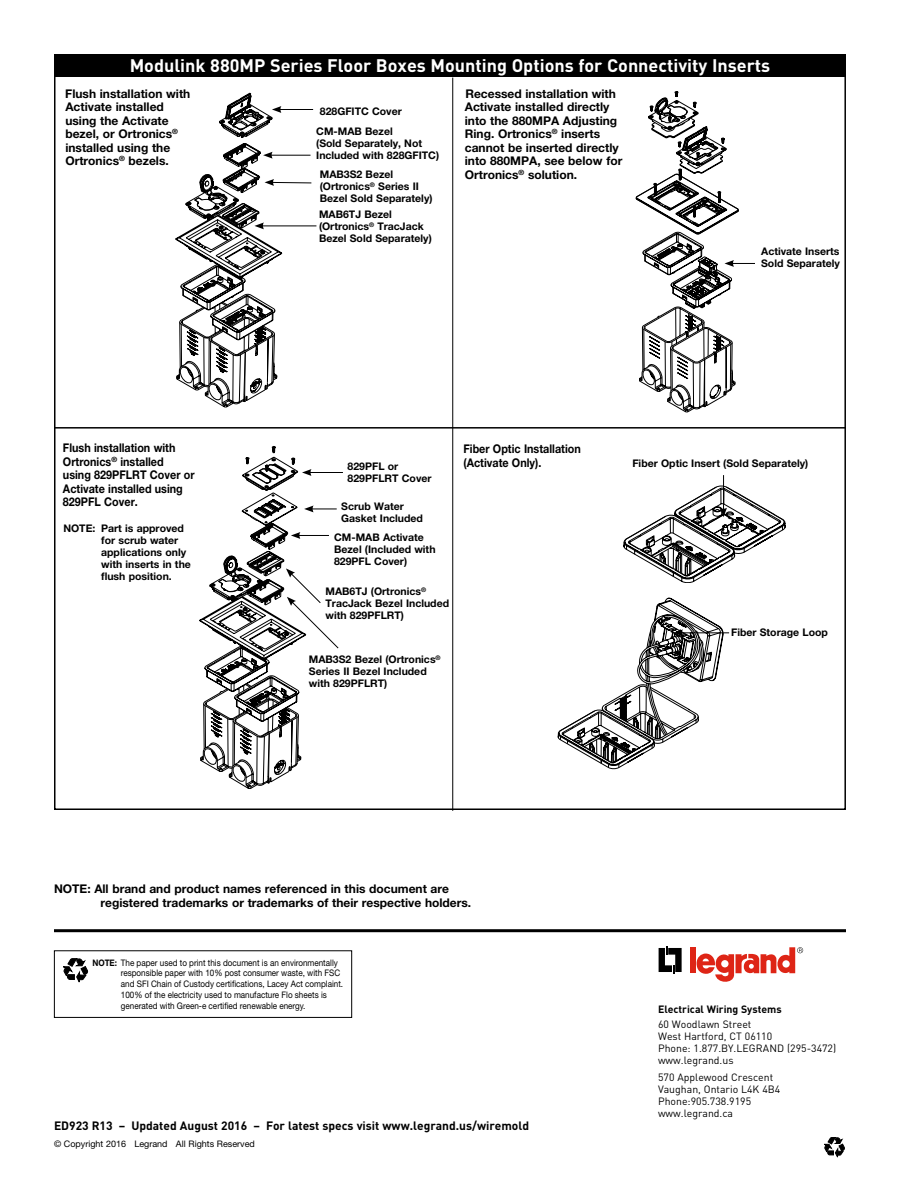
<style>
.page{position:relative;width:918px;height:1188px;background:#fff}
.page>*{position:absolute;margin:0;border:0;box-sizing:border-box;transform-origin:0 0}
.t1{font:700 18px "DIN Pro";color:#fff}
.t2{font:700 12px/13.5px "Helvetica Neue";color:#000}
.t3{font:700 12px/13.5px "Helvetica Neue";color:#000;scale:.9 1}
.t4{font:700 12px "DIN Pro";color:#000}
.t5{font:700 10.5px/12px "Helvetica Neue";color:#000}
.t6{font:10.5px/12px "DIN Pro";color:#000}
.t7{font:700 10.5px "DIN Pro";color:#000}
.t8{font:9px/10.8px "Helvetica Neue";color:#000;scale:.9 1}
.t9{font:9px "Helvetica Neue";color:#000}
.s1{font-weight:700}
</style>
<div class="page">
<div style="left:54px;top:54px;width:792px;height:23px;background:#000"></div>
<hr style="left:279px;top:109px;width:34px;height:1px;background:#000">
<hr style="left:262px;top:226px;width:54px;height:1px;background:#000">
<svg style="left:636px;top:91px;width:119px;height:321px"></svg>
<hr style="left:309px;top:472px;width:34px;height:1px;background:#000">
<svg style="left:199px;top:446px;width:140px;height:343px"></svg>
<hr style="left:54px;top:427px;width:792px;height:2px;background:#000">
<hr style="left:723px;top:475px;width:1px;height:35px;background:#000">
<svg style="left:624px;top:486px;width:162px;height:97px"></svg>
<hr style="left:681px;top:632px;width:48px;height:1px;background:#000">
<svg style="left:558px;top:598px;width:165px;height:171px"></svg>
<svg style="left:175px;top:93px;width:137px;height:315px"></svg>
<hr style="left:452px;top:78px;width:1px;height:733px;background:#000">
<hr style="left:54px;top:929px;width:792px;height:3px;background:#000">
<svg style="left:824px;top:1138px;width:20px;height:19px"></svg>
<svg style="left:659px;top:946px;width:23px;height:28px"></svg>
<div style="left:690px;top:947px;width:6px;height:26px;background:#de2516"></div>
<svg style="left:697px;top:947px;width:106px;height:35px"></svg>
<div style="left:54px;top:950px;width:298px;height:68px;border:1px solid #000"></div>
<svg style="left:63px;top:959px;width:25px;height:23px"></svg>
<h1 class="t1" style="left:130px;top:53px;width:642px">Modulink 880MP Series Floor Boxes Mounting Options for Connectivity Inserts</h1>
<p class="t2" style="left:65px;top:86px;width:127px">Flush installation with<br>Activate installed using the Activate bezel, or Ortronics<sup>® </sup>installed using the<br>Ortronics<sup>®</sup> bezels.</p>
<p class="t2" style="left:465px;top:86px;width:159px">Recessed installation with<br>Activate installed directly into the 880MPA Adjusting<br>Ring. Ortronics<sup>®</sup> inserts cannot be inserted directly into 880MPA, see below for<br>Ortronics<sup>®</sup> solution.</p>
<p class="t5" style="left:320px;top:105px;width:83px">828GFITC Cover</p>
<p class="t5" style="left:316px;top:125px;width:124px">CM-MAB Bezel<br>(Sold Separately, Not<br>Included with 828GFITC)</p>
<p class="t5" style="left:320px;top:168px;width:114px">MAB3S2 Bezel (Ortronics<sup>®</sup> Series II<br>Bezel Sold Separately)</p>
<p class="t3" style="left:63px;top:441px;width:148px">Flush installation with<br>Ortronics<sup>®</sup> installed using 829PFLRT Cover or<br>Activate installed using<br>829PFL Cover.</p>
<p class="t5" style="left:101px;top:522px;width:91px;text-indent:-38px">NOTE: Part is approved for scrub water applications only with inserts in the flush position.</p>
<p class="t5" style="left:319px;top:208px;width:114px">MAB6TJ Bezel (Ortronics<sup>®</sup> TracJack<br>Bezel Sold Separately)</p>
<p class="t5" style="left:761px;top:245px;width:80px">Activate Inserts<br>Sold Separately</p>
<p class="t5" style="left:348px;top:460px;width:85px">829PFL or<br>829PFLRT Cover</p>
<p class="t5" style="left:341px;top:500px;width:83px">Scrub Water<br>Gasket Included</p>
<p class="t5" style="left:334px;top:531px;width:103px">CM-MAB Activate<br>Bezel (Included with<br>829PFL Cover)</p>
<p class="t5" style="left:326px;top:585px;width:125px">MAB6TJ (Ortronics<sup>®<br></sup>TracJack Bezel Included with 829PFLRT)</p>
<p class="t5" style="left:309px;top:653px;width:133px">MAB3S2 Bezel (Ortronics<sup>®<br></sup>Series II Bezel Included with 829PFLRT)</p>
<p class="t3" style="left:463px;top:442px;width:132px">Fiber Optic Installation (Activate Only).</p>
<p class="t5" style="left:632px;top:457px;width:177px">Fiber Optic Insert (Sold Separately)</p>
<p class="t5" style="left:731px;top:626px;width:98px">Fiber Storage Loop</p>
<p class="t2" style="left:100px;top:881px;width:372px;line-height:14.4px;text-indent:-46px">NOTE: All brand and product names referenced in this document are registered trademarks or trademarks of their respective holders.</p>
<p class="t8" style="left:121px;top:957px;width:249px;text-indent:-29px"><span class="s1">NOTE:</span> The paper used to print this document is an environmentally responsible paper with 10% post consumer waste, with FSC and SFI Chain of Custody certifications, Lacey Act complaint.<br>100% of the electricity used to manufacture Flo sheets is generated with Green-e certified renewable energy.</p>
<p class="t4" style="left:54px;top:1118px;width:477px">ED923 R13 – Updated August 2016 – For latest specs visit www.legrand.us/wiremold</p>
<p class="t9" style="left:54px;top:1139px;width:202px">© Copyright 2016 Legrand All Rights Reserved</p>
<p class="t7" style="left:658px;top:1002px;width:125px">Electrical Wiring Systems</p>
<p class="t6" style="left:658px;top:1018px;width:180px">60 Woodlawn Street<br>West Hartford, CT 06110<br>Phone: 1.877.BY.LEGRAND (295-3472) www.legrand.us</p>
<p class="t6" style="left:658px;top:1070px;width:124px">570 Applewood Crescent<br>Vaughan, Ontario L4K 4B4<br>Phone:905.738.9195 www.legrand.ca</p>
</div>
